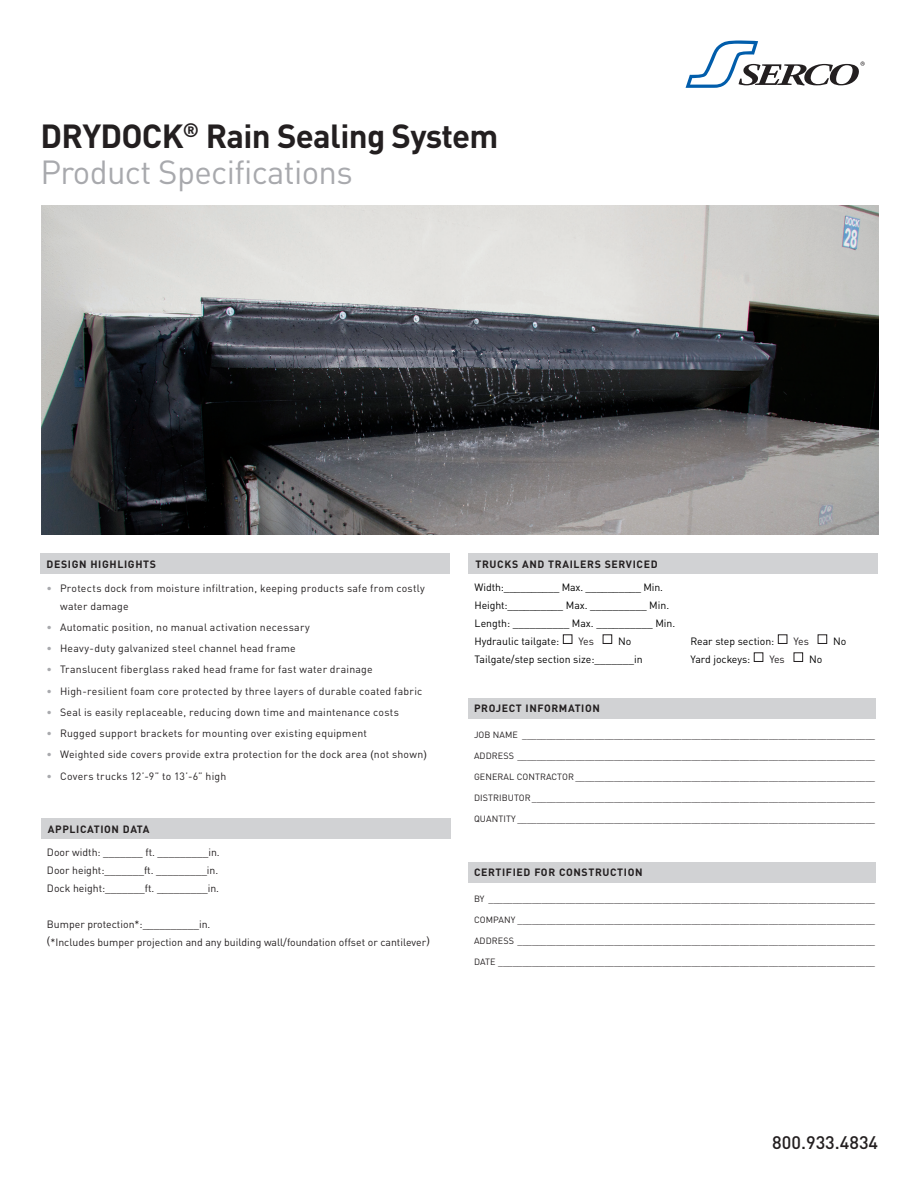
<style>
.page{position:relative;width:918px;height:1188px;background:#fff}
.page>*{position:absolute;margin:0;border:0;box-sizing:border-box;transform-origin:0 0}
.t1{font:700 33px/36px "DIN Pro";letter-spacing:-.02em;color:#231f20}
.t2{font:500 18px "DIN Pro";color:#231f20}
.t3{font:10.5px/18px "DIN Pro";letter-spacing:.02em;color:#231f20}
.t4{font:10.5px/18px "DIN Pro";color:#000}
.t5{font:10.5px/18px "DIN Pro";color:#231f20}
.t6{font:700 10.5px "DIN Pro";letter-spacing:.06em;color:#231f20}
.t7{font:9px "DIN Pro";letter-spacing:.01em;color:#231f20}
.s1{font-weight:400;color:#a8a9ad}
.s2{color:#a8a9ad}
.s3{font-family:"Arial"}
.s4{color:#231f20}
</style>
<div class="page">
<svg style="left:686px;top:41px;width:179px;height:47px"></svg>
<div style="left:468px;top:698px;width:408px;height:20px;background:#d1d2d4"></div>
<div style="left:468px;top:862px;width:408px;height:20px;background:#d1d2d4"></div>
<div style="left:40px;top:554px;width:410px;height:20px;background:#d1d2d4"></div>
<div style="left:41px;top:819px;width:410px;height:20px;background:#d1d2d4"></div>
<div style="left:469px;top:554px;width:409px;height:20px;background:#d1d2d4"></div>
<img style="left:41px;top:205px;width:838px;height:329px">
<h1 class="t1" style="left:40px;top:114px;width:459px">DRYDOCK<sup>®</sup> Rain Sealing System<br><span class="s1">Product Specifications</span></h1>
<p class="t6" style="left:47px;top:555px;width:111px">DESIGN HIGHLIGHTS</p>
<p class="t3" style="left:60px;top:578px;width:366px;text-indent:-14px"><span class="s2">•</span> Protects dock from moisture infiltration, keeping products safe from costly water damage</p>
<p class="t3" style="left:46px;top:617px;width:265px"><span class="s2">•</span> Automatic position, no manual activation necessary</p>
<p class="t3" style="left:46px;top:638px;width:251px"><span class="s2">•</span> Heavy-duty galvanized steel channel head frame</p>
<p class="t3" style="left:46px;top:659px;width:328px"><span class="s2">•</span> Translucent fiberglass raked head frame for fast water drainage</p>
<p class="t3" style="left:46px;top:681px;width:377px"><span class="s2">•</span> High-resilient foam core protected by three layers of durable coated fabric</p>
<p class="t3" style="left:46px;top:702px;width:354px"><span class="s2">•</span> Seal is easily replaceable, reducing down time and maintenance costs</p>
<p class="t3" style="left:46px;top:723px;width:322px"><span class="s2">•</span> Rugged support brackets for mounting over existing equipment</p>
<p class="t3" style="left:46px;top:744px;width:382px"><span class="s2">•</span> Weighted side covers provide extra protection for the dock area <span class="s3">(</span>not shown<span class="s3">)</span></p>
<p class="t3" style="left:46px;top:766px;width:181px"><span class="s2">•</span> Covers trucks 12’-9” to 13’-6” high</p>
<p class="t6" style="left:48px;top:820px;width:103px">APPLICATION DATA</p>
<p class="t5" style="left:47px;top:842px;width:174px">Door width: _______ ft. _________in.<br>Door height:_______ft. _________in.<br>Dock height:_______ft. _________in.</p>
<p class="t5" style="left:47px;top:914px;width:384px">Bumper protection*:__________in.<br><span class="s3">(</span>*Includes bumper projection and any building wall/foundation offset or cantilever<span class="s3">)</span></p>
<p class="t6" style="left:476px;top:555px;width:184px">TRUCKS AND TRAILERS SERVICED</p>
<p class="t4" style="left:475px;top:577px;width:202px">Width:__________ Max. __________ Min.<br>Height:__________ Max. __________ Min.<br>Length: __________ Max. __________ Min.<br>Hydraulic tailgate: <span class="s4">■ Yes</span> <span class="s4">■</span> No</p>
<p class="t4" style="left:691px;top:631px;width:157px">Rear step section: <span class="s4">■ Yes</span> <span class="s4">■</span> No</p>
<p class="t4" style="left:475px;top:649px;width:169px">Tailgate/step section size:_______in</p>
<p class="t4" style="left:691px;top:649px;width:133px">Yard jockeys: <span class="s4">■ Yes</span> <span class="s4">■</span> No</p>
<p class="t6" style="left:474px;top:700px;width:127px">PROJECT INFORMATION</p>
<p class="t7" style="left:474px;top:727px;width:403px">JOB NAME _________________________________________________________________________</p>
<p class="t7" style="left:474px;top:748px;width:403px">ADDRESS __________________________________________________________________________</p>
<p class="t7" style="left:474px;top:769px;width:403px">GENERAL CONTRACTOR ______________________________________________________________</p>
<p class="t7" style="left:474px;top:790px;width:403px">DISTRIBUTOR_______________________________________________________________________</p>
<p class="t7" style="left:474px;top:811px;width:403px">QUANTITY __________________________________________________________________________</p>
<p class="t6" style="left:474px;top:864px;width:170px">CERTIFIED FOR CONSTRUCTION</p>
<p class="t7" style="left:474px;top:891px;width:403px">BY ________________________________________________________________________________</p>
<p class="t7" style="left:474px;top:912px;width:403px">COMPANY __________________________________________________________________________</p>
<p class="t7" style="left:474px;top:933px;width:403px">ADDRESS __________________________________________________________________________</p>
<p class="t7" style="left:474px;top:954px;width:403px">DATE ______________________________________________________________________________</p>
<h2 class="t2" style="left:772px;top:1128px;width:107px">800.933.4834</h2>
</div>
